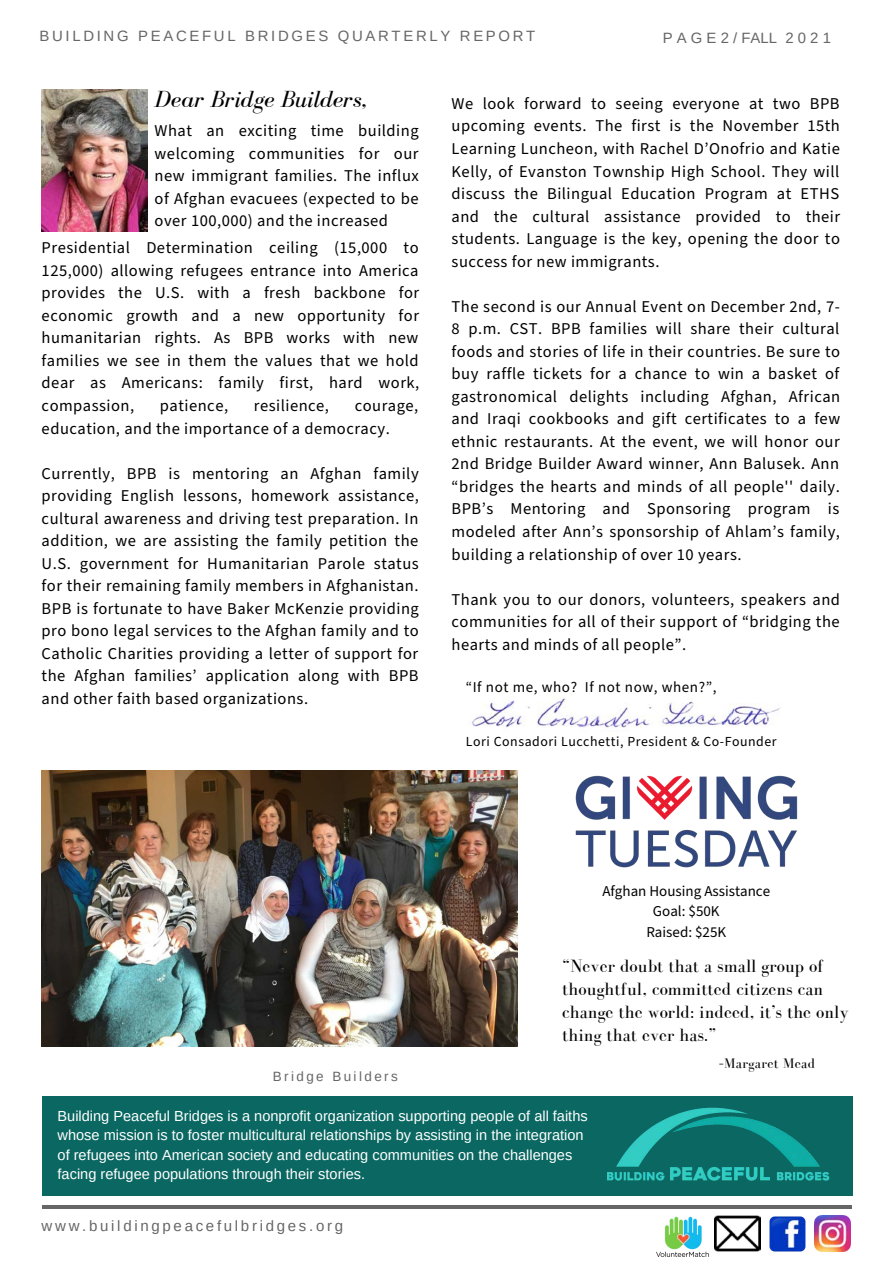
<style>
.page{position:relative;width:894px;height:1264px;background:#fff}
.page>*{position:absolute;margin:0;border:0;box-sizing:border-box;transform-origin:0 0}
.t1{font:italic 24px "Bodoni FLF";color:#000}
.t2{font:18.3px/23.1px "Bodoni FLF";letter-spacing:.005em;color:#000}
.t3{font:16.5px/22.5px "Source Sans Pro";letter-spacing:.03em;color:#000;text-align:justify}
.t4{font:15px "Source Sans Pro";color:#000}
.t5{font:15px "Arimo";letter-spacing:.18em;color:#666}
.t6{font:15px "Source Sans Pro";letter-spacing:.04em;color:#000}
.t7{font:14.85px "Arimo";letter-spacing:.18em;color:#666}
.t8{font:14.55px/19.2px "Arimo";color:#fff}
.t9{font:14.25px "Bodoni FLF";letter-spacing:.02em;color:#000}
.t10{font:13.8px "Source Sans Pro";letter-spacing:.04em;color:#000}
.t11{font:13.5px "Arimo";letter-spacing:.18em;color:#666}
</style>
<div class="page">
<div style="left:42px;top:1096px;width:810px;height:99px;background:#0a6761"></div>
<hr style="left:42px;top:1205px;width:543px;height:3px;background:#666">
<img style="left:769px;top:1217px;width:36px;height:34px">
<img style="left:814px;top:1217px;width:36px;height:34px">
<img style="left:714px;top:1217px;width:46px;height:35px">
<img style="left:42px;top:89px;width:106px;height:143px">
<img style="left:585px;top:1107px;width:266px;height:110px">
<img style="left:655px;top:1210px;width:54px;height:47px">
<img style="left:42px;top:770px;width:475px;height:276px">
<img style="left:472px;top:696px;width:308px;height:32px">
<img style="left:575px;top:775px;width:223px;height:93px">
<p class="t7" style="left:39px;top:27px;width:497px">BUILDING PEACEFUL BRIDGES QUARTERLY REPORT</p>
<p class="t7" style="left:662px;top:30px;width:170px">P A G E 2 / FALL 2 0 2 1</p>
<p class="t1" style="left:155px;top:86px;width:214px">Dear Bridge Builders,</p>
<p class="t3" style="left:451px;top:93px;width:390px">We look forward to seeing everyone at two BPB upcoming events. The first is the November 15th Learning Luncheon, with Rachel DʼOnofrio and Katie Kelly, of Evanston Township High School. They will discuss the Bilingual Education Program at ETHS and the cultural assistance provided to their students. Language is the key, opening the door to success for new immigrants.</p>
<p class="t3" style="left:451px;top:295px;width:390px">The second is our Annual Event on December 2nd, 7- 8 p.m. CST. BPB families will share their cultural foods and stories of life in their countries. Be sure to buy raffle tickets for a chance to win a basket of gastronomical delights including Afghan, African and Iraqi cookbooks and gift certificates to a few ethnic restaurants. At the event, we will honor our 2nd Bridge Builder Award winner, Ann Balusek. Ann “bridges the hearts and minds of all people'' daily.<br>BPBʼs Mentoring and Sponsoring program is modeled after Annʼs sponsorship of Ahlamʼs family, building a relationship of over 10 years.</p>
<p class="t3" style="left:451px;top:588px;width:390px">Thank you to our donors, volunteers, speakers and communities for all of their support of “bridging the hearts and minds of all people”.</p>
<p class="t3" style="left:155px;top:120px;width:266px">What an exciting time building welcoming communities for our new immigrant families. The influx of Afghan evacuees (expected to be over 100,000) and the increased</p>
<p class="t3" style="left:42px;top:237px;width:379px">Presidential Determination ceiling (15,000 to 125,000) allowing refugees entrance into America provides the U.S. with a fresh backbone for economic growth and a new opportunity for humanitarian rights. As BPB works with new families we see in them the values that we hold dear as Americans: family first, hard work, compassion,</p>
<p class="t3" style="left:160px;top:395px;width:70px">patience,</p>
<p class="t3" style="left:254px;top:395px;width:77px">resilience,</p>
<p class="t3" style="left:42px;top:395px;width:378px;text-indent:313px">courage, education, and the importance of a democracy.</p>
<p class="t3" style="left:42px;top:462px;width:379px">Currently, BPB is mentoring an Afghan family providing English lessons, homework assistance, cultural awareness and driving test preparation. In addition, we are assisting the family petition the U.S. government for Humanitarian Parole status for their remaining family members in Afghanistan.<br>BPB is fortunate to have Baker McKenzie providing pro bono legal services to the Afghan family and to Catholic Charities providing a letter of support for the Afghan familiesʼ application along with BPB and other faith based organizations.</p>
<p class="t6" style="left:465px;top:676px;width:252px">“If not me, who? If not now, when?”,</p>
<p class="t10" style="left:465px;top:732px;width:312px">Lori Consadori Lucchetti, President &amp; Co-Founder</p>
<p class="t11" style="left:273px;top:1068px;width:127px">Bridge Builders</p>
<p class="t4" style="left:602px;top:881px;width:169px">Afghan Housing Assistance</p>
<p class="t4" style="left:652px;top:901px;width:68px">Goal: $50K</p>
<p class="t4" style="left:646px;top:921px;width:81px">Raised: $25K</p>
<p class="t2" style="left:562px;top:954px;width:288px">“Never doubt that a small group of thoughtful, committed citizens can change the world: indeed, it’s the only thing that ever has.”</p>
<p class="t9" style="left:718px;top:1055px;width:98px">–Margaret Mead</p>
<p class="t8" style="left:58px;top:1106px;width:531px">Building Peaceful Bridges is a nonprofit organization supporting people of all faiths whose mission is to foster multicultural relationships by assisting in the integration of refugees into American society and educating communities on the challenges facing refugee populations through their stories.</p>
<p class="t5" style="left:42px;top:1217px;width:303px">www.buildingpeacefulbridges.org</p>
</div>
